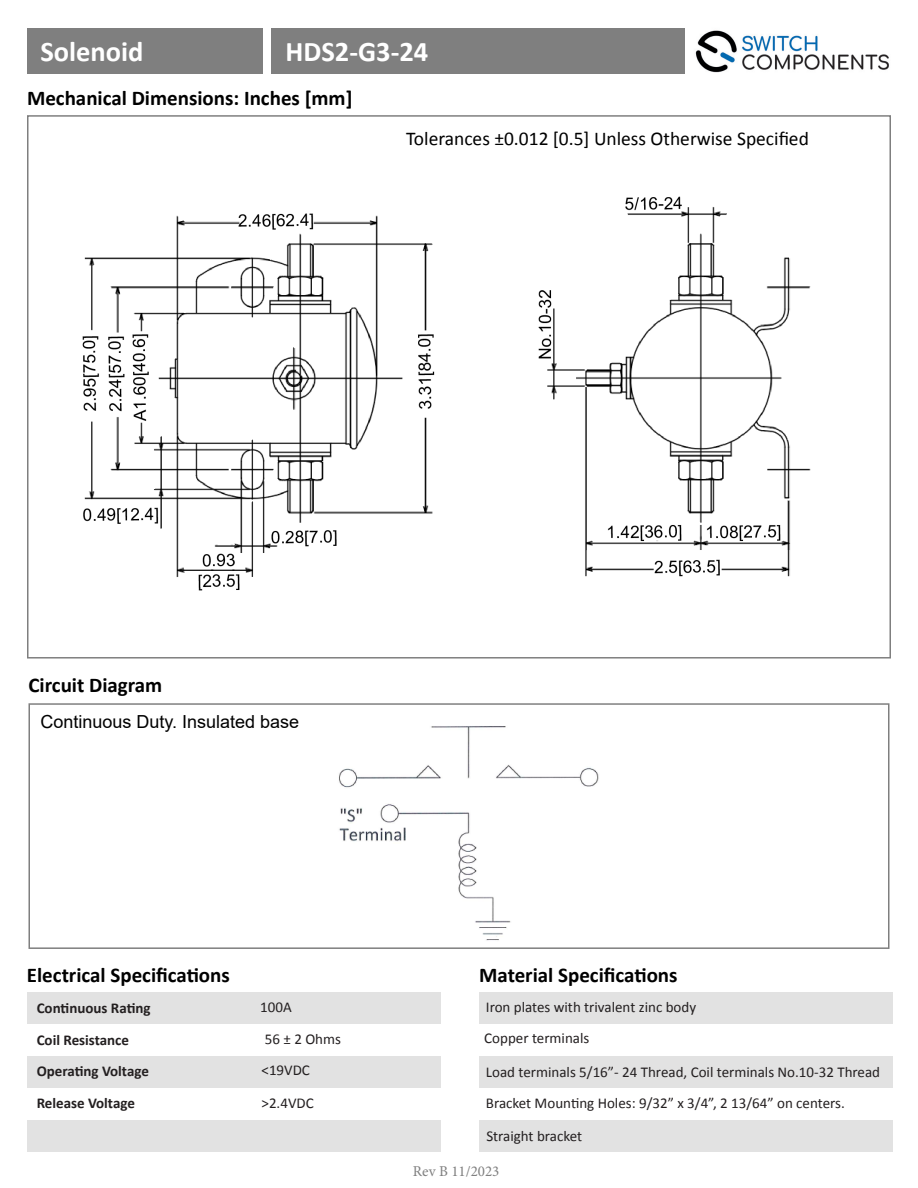
<style>
.page{position:relative;width:918px;height:1188px;background:#fff}
.page>*{position:absolute;margin:0;border:0;box-sizing:border-box;transform-origin:0 0}
.t1{font:700 28.5px "Calibri";color:#fff}
.t2{font:700 21px "Calibri";color:#000}
.t3{font:19.5px "Calibri";color:#000}
.t4{font:18px "Arial";color:#000}
.t5{font:15px "Calibri";color:#231f20}
.t6{font:700 15px "Calibri";color:#231f20}
.t7{font:15px "Minion Pro";color:#7f7f7f}
</style>
<div class="page">
<img style="left:695px;top:30px;width:194px;height:43px">
<div style="left:27px;top:29px;width:236px;height:45px;background:#7f7f7f"></div>
<div style="left:28px;top:703px;width:862px;height:246px;border:2px solid #7f7f7f"></div>
<div style="left:271px;top:28px;width:414px;height:46px;background:#7f7f7f"></div>
<div style="left:27px;top:992px;width:414px;height:31px;background:#e2e2e2"></div>
<div style="left:479px;top:992px;width:414px;height:31px;background:#e2e2e2"></div>
<div style="left:27px;top:1056px;width:414px;height:32px;background:#e2e2e2"></div>
<div style="left:479px;top:1056px;width:414px;height:32px;background:#e2e2e2"></div>
<div style="left:27px;top:1120px;width:414px;height:32px;background:#e2e2e2"></div>
<div style="left:479px;top:1120px;width:414px;height:32px;background:#e2e2e2"></div>
<img style="left:339px;top:726px;width:260px;height:215px">
<img style="left:82px;top:196px;width:729px;height:395px">
<p class="t1" style="left:40px;top:31px;width:105px">Solenoid</p>
<p class="t1" style="left:286px;top:31px;width:144px">HDS2-G3-24</p>
<p class="t2" style="left:27px;top:83px;width:327px">Mechanical Dimensions: Inches [mm]</p>
<p class="t3" style="left:406px;top:126px;width:404px">Tolerances ±0.012 [0.5] Unless Otherwise Specified</p>
<p class="t2" style="left:28px;top:671px;width:135px">Circuit Diagram</p>
<p class="t4" style="left:40px;top:709px;width:260px">Continuous Duty. Insulated base</p>
<p class="t2" style="left:27px;top:960px;width:205px">Electrical Specifications</p>
<p class="t2" style="left:479px;top:960px;width:200px">Material Specifications</p>
<p class="t6" style="left:37px;top:997px;width:115px">Continuous Rating</p>
<p class="t6" style="left:37px;top:1029px;width:94px">Coil Resistance</p>
<p class="t6" style="left:37px;top:1061px;width:114px">Operating Voltage</p>
<p class="t6" style="left:37px;top:1093px;width:100px">Release Voltage</p>
<p class="t5" style="left:260px;top:998px;width:33px">100A</p>
<p class="t5" style="left:486px;top:998px;width:212px">Iron plates with trivalent zinc body</p>
<p class="t5" style="left:484px;top:1029px;width:107px">Copper terminals</p>
<p class="t5" style="left:486px;top:1063px;width:396px">Load terminals 5/16”- 24 Thread, Coil terminals No.10-32 Thread</p>
<p class="t5" style="left:486px;top:1094px;width:360px">Bracket Mounting Holes: 9/32” x 3/4”, 2 13/64” on centers.</p>
<p class="t5" style="left:265px;top:1030px;width:78px">56 ± 2 Ohms</p>
<p class="t5" style="left:262px;top:1061px;width:50px">&lt;19VDC</p>
<p class="t5" style="left:262px;top:1093px;width:54px">&gt;2.4VDC</p>
<p class="t5" style="left:486px;top:1127px;width:97px">Straight bracket</p>
<p class="t7" style="left:413px;top:1162px;width:88px">Rev B 11/2023</p>
</div>
